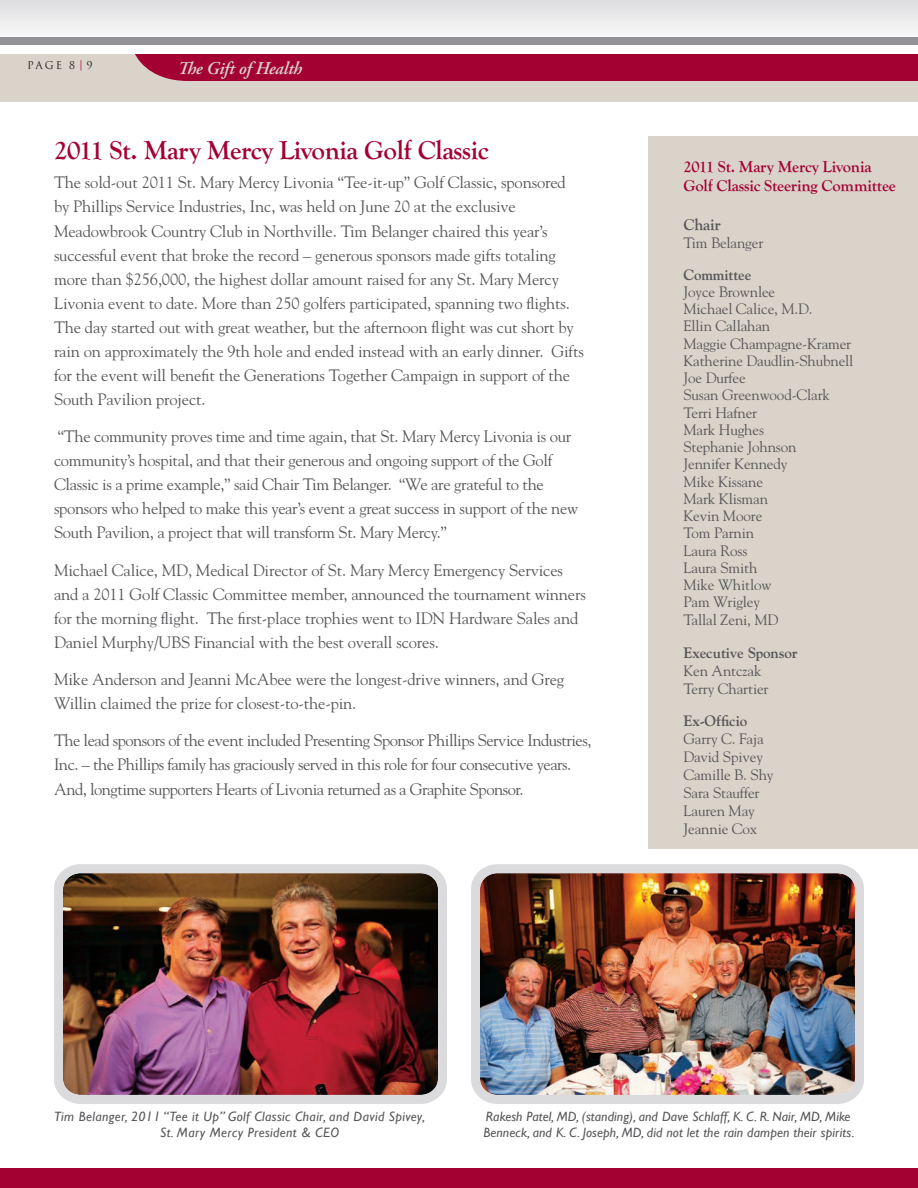
<style>
.page{position:relative;width:918px;height:1188px;background:#fff}
.page>*{position:absolute;margin:0;border:0;box-sizing:border-box;transform-origin:0 0}
.Headline{font:700 27px "Goudy Old Style T";letter-spacing:-.015em;color:#a40133}
.t1{font:italic 600 18px "Adobe Garamond Pro";letter-spacing:-.01em;color:#d9d3c9}
.Body{font:16.5px/24px "Goudy";letter-spacing:-.01em;color:#575659}
.Body-2{font:16.5px/24px "Goudy";letter-spacing:-.03em;color:#575659}
.Sidebar_Head{font:700 16.5px/19.5px "Goudy Old Style T";letter-spacing:-.01em;color:#a40133}
.Sidebar_Body_Head{font:700 16.5px "Goudy Old Style T";letter-spacing:-.01em;color:#575659}
.Sidebar_Body{font:15px/18px "Goudy";letter-spacing:-.01em;color:#575659}
.Sidebar_Body-2{font:700 15px "Goudy";letter-spacing:-.01em;color:#575659}
.t2{font:italic 13.5px/16.5px "Gill Sans";letter-spacing:.01em;color:#575659}
.t3{font:italic 13.5px/16.5px "Gill Sans";letter-spacing:.03em;color:#575659}
.t4{font:10.5px "Trajan";color:#231f20}
.s1{font-family:"Adobe Garamond Pro";color:#a40133}
.s2{font-weight:700}
</style>
<div class="page">
<div style="left:0;top:54px;width:918px;height:47px;background:#d9d3c9"></div>
<div style="left:135px;top:54px;width:783px;height:27px;background:#a40133"></div>
<div style="left:0;top:0;width:918px;height:44px;background:linear-gradient(to right,#ecebed,#ecebed)"></div>
<div style="left:0;top:37px;width:918px;height:7px;background:#939296"></div>
<div style="left:0;top:1168px;width:918px;height:20px;background:#a40133"></div>
<img style="left:64px;top:874px;width:373px;height:220px">
<div style="left:54px;top:864px;width:393px;height:240px;border:9px solid #dbdadd;border-radius:21px"></div>
<img style="left:481px;top:874px;width:373px;height:220px">
<div style="left:471px;top:864px;width:393px;height:240px;border:9px solid #dbdadd;border-radius:21px"></div>
<div style="left:648px;top:136px;width:270px;height:713px;background:#d9d3c9"></div>
<p class="t4" style="left:27px;top:59px;width:67px">PAGE 8 <span class="s1">|</span> 9</p>
<p class="t1" style="left:178px;top:58px;width:126px">The Gift of Health</p>
<p class="Headline" style="left:54px;top:135px;width:436px">2011 St. Mary Mercy Livonia Golf Classic</p>
<p class="Body" style="left:54px;top:170px;width:531px">The sold-out 2011 St. Mary Mercy Livonia “Tee-it-up” Golf Classic, sponsored by Phillips Service Industries, Inc, was held on June 20 at the exclusive Meadowbrook Country Club in Northville. Tim Belanger chaired this year’s successful event that broke the record – generous sponsors made gifts totaling more than $256,000, the highest dollar amount raised for any St. Mary Mercy Livonia event to date. More than 250 golfers participated, spanning two flights.<br>The day started out with great weather, but the afternoon flight was cut short by rain on approximately the 9th hole and ended instead with an early dinner. Gifts for the event will benefit the Generations Together Campaign in support of the South Pavilion project.</p>
<p class="Body" style="left:54px;top:424px;width:526px">“The community proves time and time again, that St. Mary Mercy Livonia is our community’s hospital, and that their generous and ongoing support of the Golf Classic is a prime example,” said Chair Tim Belanger. “We are grateful to the sponsors who helped to make this year’s event a great success in support of the new South Pavilion, a project that will transform St. Mary Mercy.”</p>
<p class="Body" style="left:54px;top:557px;width:533px">Michael Calice, MD, Medical Director of St. Mary Mercy Emergency Services and a 2011 Golf Classic Committee member, announced the tournament winners for the morning flight. The first-place trophies went to IDN Hardware Sales and Daniel Murphy/UBS Financial with the best overall scores.</p>
<p class="Body" style="left:54px;top:667px;width:512px">Mike Anderson and Jeanni McAbee were the longest-drive winners, and Greg<br>Willin claimed the prize for closest-to-the-pin.</p>
<p class="Body-2" style="left:54px;top:728px;width:539px">The lead sponsors of the event included Presenting Sponsor Phillips Service Industries,<br>Inc. – the Phillips family has graciously served in this role for four consecutive years.<br>And, longtime supporters Hearts of Livonia returned as a Graphite Sponsor.</p>
<p class="Sidebar_Head" style="left:683px;top:157px;width:214px">2011 St. Mary Mercy Livonia<br>Golf Classic Steering Committee</p>
<p class="Sidebar_Body_Head" style="left:683px;top:215px;width:39px">Chair</p>
<p class="Sidebar_Body" style="left:683px;top:233px;width:81px">Tim Belanger</p>
<p class="Sidebar_Body-2" style="left:683px;top:265px;width:69px">Committee</p>
<p class="Sidebar_Body" style="left:683px;top:282px;width:93px">Joyce Brownlee</p>
<p class="Sidebar_Body" style="left:683px;top:299px;width:131px">Michael Calice, M.D.</p>
<p class="Sidebar_Body" style="left:683px;top:317px;width:88px">Ellin Callahan</p>
<p class="Sidebar_Body" style="left:683px;top:334px;width:169px">Maggie Champagne-Kramer</p>
<p class="Sidebar_Body" style="left:683px;top:351px;width:172px">Katherine Daudlin-Shubnell</p>
<p class="Sidebar_Body" style="left:683px;top:368px;width:64px">Joe Durfee</p>
<p class="Sidebar_Body" style="left:683px;top:386px;width:148px">Susan Greenwood-Clark</p>
<p class="Sidebar_Body" style="left:683px;top:403px;width:75px">Terri Hafner</p>
<p class="Sidebar_Body" style="left:683px;top:420px;width:82px">Mark Hughes</p>
<p class="Sidebar_Body" style="left:683px;top:437px;width:115px">Stephanie Johnson</p>
<p class="Sidebar_Body" style="left:683px;top:455px;width:105px">Jennifer Kennedy</p>
<p class="Sidebar_Body" style="left:683px;top:472px;width:81px">Mike Kissane</p>
<p class="Sidebar_Body" style="left:683px;top:489px;width:86px">Mark Klisman</p>
<p class="Sidebar_Body" style="left:683px;top:506px;width:80px">Kevin Moore</p>
<p class="Sidebar_Body" style="left:683px;top:524px;width:72px">Tom Parnin</p>
<p class="Sidebar_Body" style="left:683px;top:541px;width:66px">Laura Ross</p>
<p class="Sidebar_Body" style="left:683px;top:558px;width:75px">Laura Smith</p>
<p class="Sidebar_Body" style="left:683px;top:575px;width:89px">Mike Whitlow</p>
<p class="Sidebar_Body" style="left:683px;top:593px;width:96px">Pam Wrigley<br>Tallal Zeni, MD</p>
<p class="Sidebar_Body" style="left:683px;top:643px;width:116px"><span class="s2">Executive Sponsor<br></span>Ken Antczak<br>Terry Chartier</p>
<p class="Sidebar_Body" style="left:683px;top:711px;width:92px"><span class="s2">Ex-Officio<br></span>Garry C. Faja<br>David Spivey<br>Camille B. Shy<br>Sara Stauffer<br>Lauren May<br>Jeannie Cox</p>
<p class="t3" style="left:160px;top:1108px;width:266px;text-indent:-106px">Tim Belanger, 2011 “Tee it Up” Golf Classic Chair, and David Spivey,<br>St. Mary Mercy President &amp; CEO</p>
<p class="t2" style="left:483px;top:1108px;width:373px">Rakesh Patel, MD, (standing), and Dave Schlaff, K. C. R. Nair, MD, Mike<br>Benneck, and K. C. Joseph, MD, did not let the rain dampen their spirits.</p>
</div>
